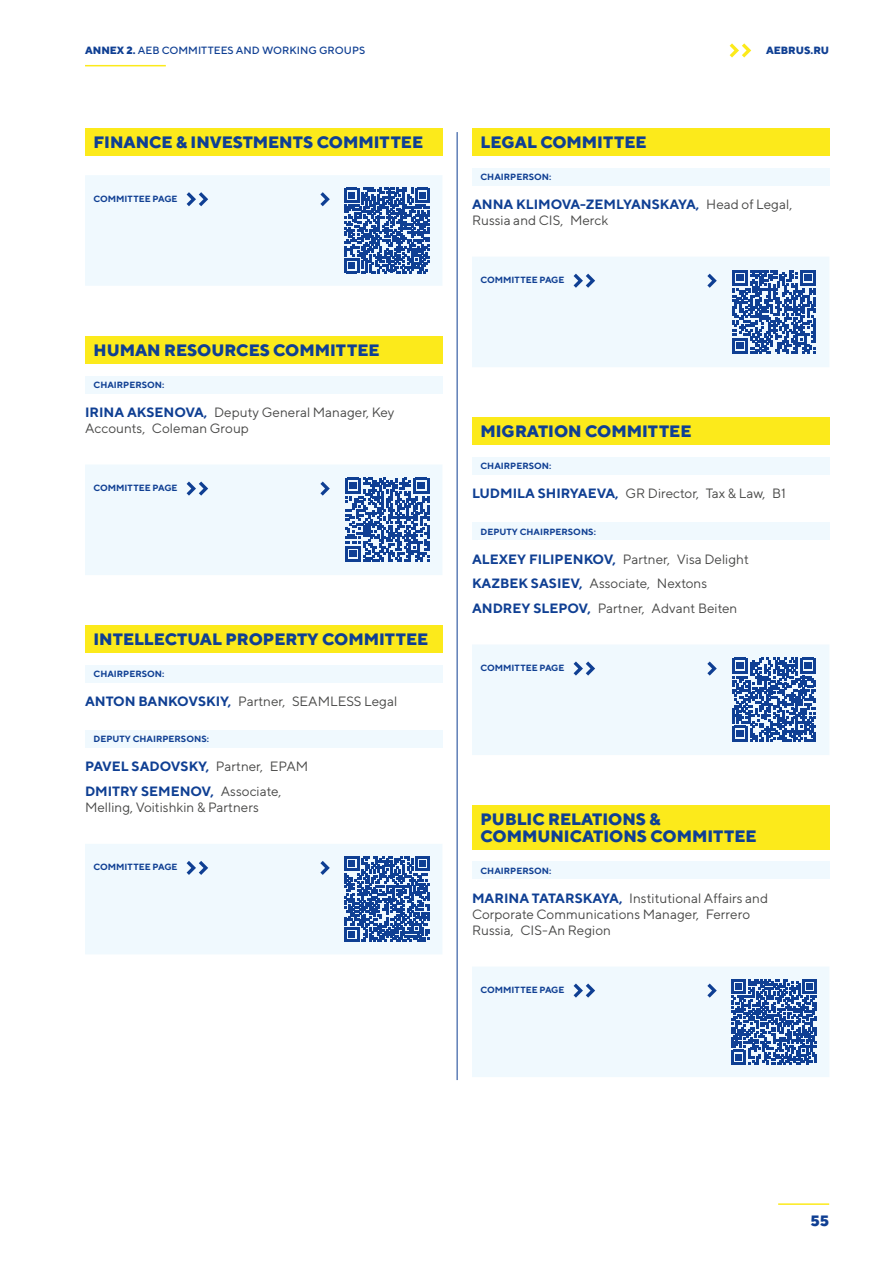
<style>
.page{position:relative;width:893px;height:1263px;background:#fff}
.page>*{position:absolute;margin:0;border:0;box-sizing:border-box;transform-origin:0 0}
.COM_H2_r{font:800 16.5px/16.5px "TT Norms";color:#0f3f93}
.t1{font:800 15px "TT Norms";color:#0f3f93}
.COM__job{font:13.5px/16.2px "TT Norms";color:#484847}
.COM__job-2{font:700 13.5px "TT Norms";color:#0f3f93}
.t2{font:500 10.5px "TT Norms";color:#0f3f93}
.t3{font:800 10.5px "TT Norms";color:#0f3f93}
.COM__H_3{font:700 9px "TT Norms";color:#0f3f93}
.COM__H_3_page{font:700 9px "TT Norms";color:#0f3f93}
.s1{font-weight:800}
.s2{font-weight:700;color:#0f3f93}
.s3{font-weight:400;color:#484847}
</style>
<div class="page">
<div style="left:85px;top:128px;width:357px;height:28px;background:#fcea1b"></div>
<div style="left:85px;top:336px;width:357px;height:28px;background:#fcea1b"></div>
<div style="left:85px;top:376px;width:357px;height:17px;background:#f0f9fe"></div>
<div style="left:85px;top:625px;width:357px;height:28px;background:#fcea1b"></div>
<div style="left:85px;top:665px;width:357px;height:17px;background:#f0f9fe"></div>
<div style="left:85px;top:731px;width:357px;height:17px;background:#f0f9fe"></div>
<svg style="left:85px;top:175px;width:357px;height:111px"></svg>
<svg style="left:85px;top:465px;width:357px;height:110px"></svg>
<svg style="left:85px;top:844px;width:357px;height:110px"></svg>
<div style="left:472px;top:128px;width:357px;height:28px;background:#fcea1b"></div>
<div style="left:472px;top:168px;width:357px;height:17px;background:#f0f9fe"></div>
<div style="left:472px;top:417px;width:357px;height:28px;background:#fcea1b"></div>
<div style="left:472px;top:457px;width:357px;height:17px;background:#f0f9fe"></div>
<div style="left:472px;top:523px;width:357px;height:17px;background:#f0f9fe"></div>
<div style="left:472px;top:805px;width:357px;height:44px;background:#fcea1b"></div>
<div style="left:472px;top:862px;width:357px;height:17px;background:#f0f9fe"></div>
<svg style="left:472px;top:257px;width:357px;height:110px"></svg>
<svg style="left:472px;top:645px;width:357px;height:110px"></svg>
<svg style="left:472px;top:967px;width:357px;height:110px"></svg>
<hr style="left:457px;top:132px;width:1px;height:948px;background:#0f3f93">
<hr style="left:778px;top:1203px;width:51px;height:2px;background:#fcea1b">
<hr style="left:85px;top:65px;width:81px;height:1px;background:#fcea1b">
<svg style="left:730px;top:43px;width:21px;height:14px"></svg>
<p class="t2" style="left:85px;top:44px;width:282px"><span class="s1">ANNEX 2.</span> AEB COMMITTEES AND WORKING GROUPS</p>
<p class="t3" style="left:766px;top:44px;width:65px">AEBRUS.RU</p>
<p class="COM_H2_r" style="left:94px;top:133px;width:331px">FINANCE &amp; INVESTMENTS COMMITTEE</p>
<p class="COM__H_3_page" style="left:94px;top:193px;width:86px">COMMITTEE PAGE</p>
<p class="COM_H2_r" style="left:94px;top:341px;width:287px">HUMAN RESOURCES COMMITTEE</p>
<p class="COM__H_3" style="left:94px;top:379px;width:72px">CHAIRPERSON:</p>
<p class="COM__job" style="left:85px;top:404px;width:311px"><span class="s2">IRINA AKSENOVA,</span> Deputy General Manager, Key<br>Accounts, Coleman Group</p>
<p class="COM__H_3_page" style="left:94px;top:482px;width:86px">COMMITTEE PAGE</p>
<p class="COM_H2_r" style="left:94px;top:631px;width:336px">INTELLECTUAL PROPERTY COMMITTEE</p>
<p class="COM__H_3" style="left:94px;top:668px;width:72px">CHAIRPERSON:</p>
<p class="COM__job" style="left:85px;top:693px;width:314px"><span class="s2">ANTON BANKOVSKIY,</span> Partner, SEAMLESS Legal</p>
<p class="COM__H_3" style="left:94px;top:734px;width:117px">DEPUTY CHAIRPERSONS:</p>
<p class="COM__job-2" style="left:85px;top:758px;width:225px">PAVEL SADOVSKY, <span class="s3">Partner, EPAM</span></p>
<p class="COM__job" style="left:85px;top:783px;width:198px"><span class="s2">DMITRY SEMENOV,</span> Associate,<br>Melling, Voitishkin &amp; Partners</p>
<p class="COM__H_3_page" style="left:94px;top:861px;width:86px">COMMITTEE PAGE</p>
<p class="COM_H2_r" style="left:480px;top:133px;width:168px">LEGAL COMMITTEE</p>
<p class="COM__H_3" style="left:480px;top:171px;width:72px">CHAIRPERSON:</p>
<p class="COM__job" style="left:472px;top:196px;width:322px"><span class="s2">ANNA KLIMOVA-ZEMLYANSKAYA,</span> Head of Legal,<br>Russia and CIS, Merck</p>
<p class="COM__H_3_page" style="left:480px;top:274px;width:86px">COMMITTEE PAGE</p>
<p class="COM_H2_r" style="left:480px;top:423px;width:212px">MIGRATION COMMITTEE</p>
<p class="COM__H_3" style="left:480px;top:460px;width:72px">CHAIRPERSON:</p>
<p class="COM__job" style="left:472px;top:485px;width:315px"><span class="s2">LUDMILA SHIRYAEVA,</span> GR Director, Tax &amp; Law, B1</p>
<p class="COM__H_3" style="left:480px;top:526px;width:117px">DEPUTY CHAIRPERSONS:</p>
<p class="COM__job" style="left:472px;top:550px;width:278px"><span class="s2">ALEXEY FILIPENKOV,</span> Partner, Visa Delight</p>
<p class="COM__job" style="left:472px;top:575px;width:237px"><span class="s2">KAZBEK SASIEV,</span> Associate, Nextons</p>
<p class="COM__job" style="left:472px;top:600px;width:267px"><span class="s2">ANDREY SLEPOV,</span> Partner, Advant Beiten</p>
<p class="COM__H_3_page" style="left:480px;top:662px;width:86px">COMMITTEE PAGE</p>
<p class="COM_H2_r" style="left:480px;top:811px;width:278px">PUBLIC RELATIONS &amp;<br>COMMUNICATIONS COMMITTEE</p>
<p class="COM__H_3" style="left:480px;top:865px;width:72px">CHAIRPERSON:</p>
<p class="COM__job" style="left:472px;top:889px;width:298px"><span class="s2">MARINA TATARSKAYA,</span> Institutional Affairs and<br>Corporate Communications Manager, Ferrero<br>Russia, CIS-An Region</p>
<p class="COM__H_3_page" style="left:480px;top:984px;width:86px">COMMITTEE PAGE</p>
<p class="t1" style="left:810px;top:1211px;width:20px">55</p>
</div>
